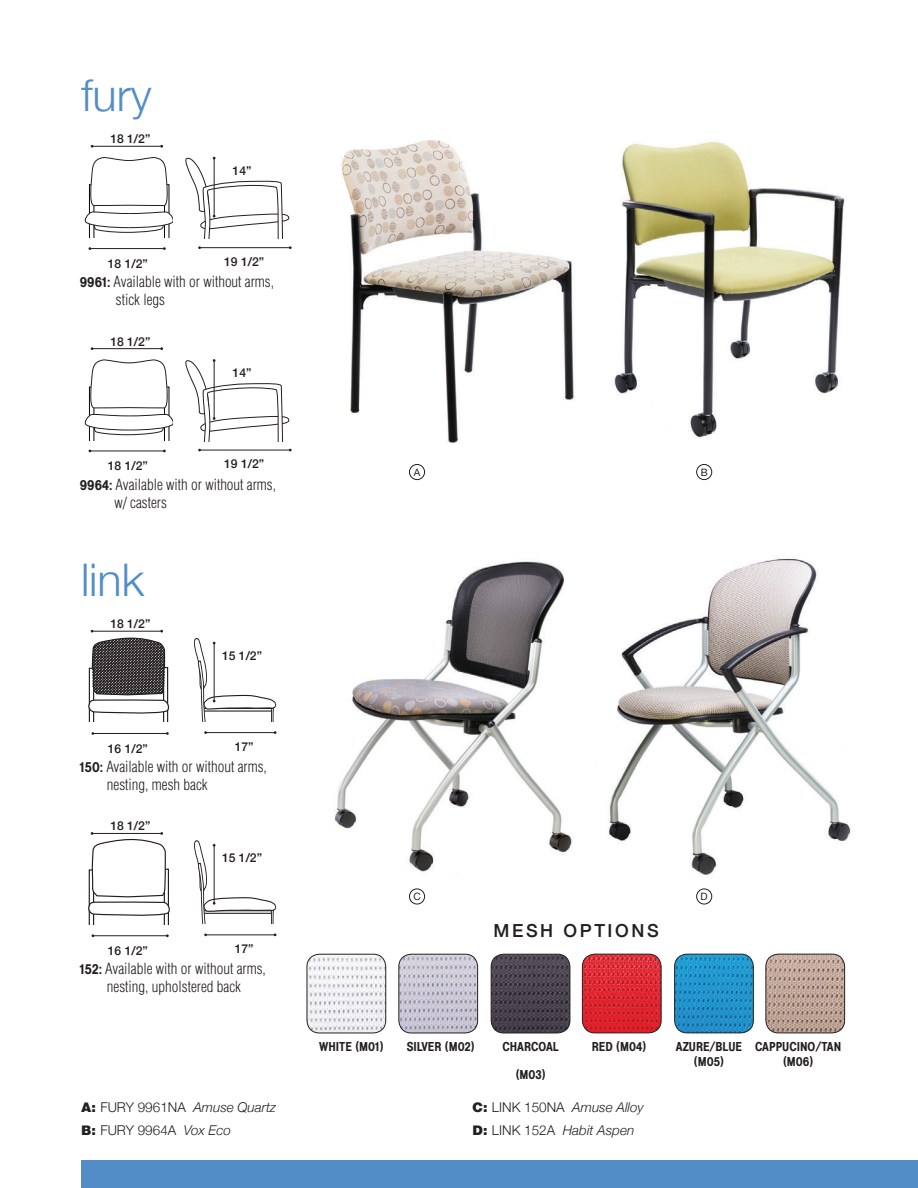
<style>
.page{position:relative;width:918px;height:1188px;background:#fff}
.page>*{position:absolute;margin:0;border:0;box-sizing:border-box;transform-origin:0 0}
.t1{font:300 45px "Helvetica Neue";color:#528dc7}
.t2{font:500 18px "Helvetica Neue";letter-spacing:.145em;color:#231f20}
.t3{font:300 condensed 15px/18px "Helvetica";color:#231f20}
.t4{font:13.5px/15px "Helvetica Medium Condensed Plain";color:#231f20;text-align:center}
.t5{font:italic 300 13.5px/23.2px "Helvetica Neue";color:#231f20}
.t6{font:300 13.5px/23.2px "Helvetica Neue";color:#231f20}
.t7{font:500 12.15px "Helvetica Neue";color:#231f20}
.t8{font:10.2px "Helvetica Neue";color:#231f20}
.s1{font-family:"Helvetica Medium Condensed Plain";font-weight:400;font-stretch:normal}
.s2{font-family:"Helvetica";font-weight:900}
.s3{font-style:italic}
.s4{font-family:"Helvetica";font-weight:900;font-style:normal}
.s5{font-style:normal}
</style>
<div class="page">
<img style="left:614px;top:141px;width:231px;height:297px">
<img style="left:335px;top:561px;width:238px;height:311px">
<img style="left:608px;top:558px;width:243px;height:318px">
<svg style="left:84px;top:157px;width:89px;height:81px"></svg>
<svg style="left:84px;top:359px;width:89px;height:81px"></svg>
<div style="left:81px;top:1161px;width:837px;height:27px;background:#528dc7"></div>
<img style="left:341px;top:140px;width:233px;height:303px">
<img style="left:675px;top:954px;width:78px;height:79px">
<div style="left:674px;top:954px;width:80px;height:79px;border:1px solid #231f20;border-radius:13px"></div>
<img style="left:766px;top:954px;width:79px;height:79px">
<div style="left:766px;top:954px;width:79px;height:79px;border:1px solid #231f20;border-radius:13px"></div>
<img style="left:582px;top:954px;width:79px;height:79px">
<div style="left:582px;top:954px;width:79px;height:79px;border:1px solid #231f20;border-radius:13px"></div>
<img style="left:491px;top:954px;width:79px;height:79px">
<div style="left:491px;top:954px;width:79px;height:79px;border:1px solid #231f20;border-radius:13px"></div>
<img style="left:399px;top:954px;width:79px;height:79px">
<div style="left:399px;top:954px;width:79px;height:79px;border:1px solid #231f20;border-radius:13px"></div>
<img style="left:307px;top:954px;width:79px;height:79px">
<div style="left:307px;top:954px;width:79px;height:79px;border:1px solid #231f20;border-radius:13px"></div>
<div style="left:409px;top:464px;width:16px;height:16px;border:1px solid #231f20;border-radius:50%"></div>
<div style="left:409px;top:889px;width:16px;height:15px;border:1px solid #231f20;border-radius:50%"></div>
<div style="left:696px;top:464px;width:16px;height:16px;border:1px solid #231f20;border-radius:50%"></div>
<div style="left:696px;top:889px;width:16px;height:15px;border:1px solid #231f20;border-radius:50%"></div>
<hr style="left:92px;top:146px;width:70px;height:1px;background:#231f20">
<svg style="left:88px;top:630px;width:81px;height:92px"></svg>
<hr style="left:92px;top:348px;width:70px;height:1px;background:#231f20">
<hr style="left:90px;top:248px;width:74px;height:1px;background:#231f20">
<hr style="left:93px;top:733px;width:74px;height:1px;background:#231f20">
<hr style="left:93px;top:935px;width:74px;height:1px;background:#231f20">
<hr style="left:90px;top:451px;width:74px;height:1px;background:#231f20">
<hr style="left:200px;top:247px;width:90px;height:1px;background:#231f20">
<hr style="left:206px;top:732px;width:69px;height:1px;background:#231f20">
<hr style="left:206px;top:935px;width:69px;height:1px;background:#231f20">
<hr style="left:200px;top:450px;width:90px;height:1px;background:#231f20">
<svg style="left:185px;top:157px;width:105px;height:82px"></svg>
<svg style="left:194px;top:638px;width:82px;height:84px"></svg>
<svg style="left:194px;top:840px;width:82px;height:84px"></svg>
<svg style="left:185px;top:359px;width:105px;height:82px"></svg>
<svg style="left:88px;top:832px;width:82px;height:92px"></svg>
<h1 class="t1" style="left:81px;top:59px;width:72px">fury</h1>
<p class="t7" style="left:110px;top:129px;width:42px">18 1/2”</p>
<p class="t7" style="left:108px;top:254px;width:42px">18 1/2”</p>
<p class="t7" style="left:233px;top:161px;width:20px">14”</p>
<p class="t7" style="left:224px;top:251px;width:42px">19 1/2”</p>
<p class="t3" style="left:116px;top:273px;width:160px;text-indent:-36px"><span class="s1">9961:</span> Available with or without arms, stick legs</p>
<p class="t7" style="left:110px;top:332px;width:42px">18 1/2”</p>
<p class="t7" style="left:108px;top:456px;width:42px">18 1/2”</p>
<p class="t7" style="left:233px;top:363px;width:20px">14”</p>
<p class="t7" style="left:224px;top:454px;width:42px">19 1/2”</p>
<p class="t3" style="left:114px;top:475px;width:163px;text-indent:-34px"><span class="s1">9964:</span> Available with or without arms, w/ casters</p>
<h1 class="t1" style="left:81px;top:544px;width:65px">link</h1>
<p class="t7" style="left:110px;top:614px;width:42px">18 1/2”</p>
<p class="t7" style="left:222px;top:646px;width:42px">15 1/2”</p>
<p class="t8" style="left:414px;top:465px;width:8px">A</p>
<p class="t8" style="left:701px;top:465px;width:8px">B</p>
<p class="t7" style="left:108px;top:739px;width:42px">16 1/2”</p>
<p class="t7" style="left:235px;top:736px;width:20px">17”</p>
<p class="t3" style="left:107px;top:758px;width:162px;text-indent:-27px"><span class="s1">150:</span> Available with or without arms, nesting, mesh back</p>
<p class="t7" style="left:110px;top:816px;width:42px">18 1/2”</p>
<p class="t7" style="left:108px;top:941px;width:42px">16 1/2”</p>
<p class="t7" style="left:222px;top:848px;width:42px">15 1/2”</p>
<p class="t7" style="left:235px;top:939px;width:20px">17”</p>
<p class="t3" style="left:80px;top:960px;width:187px;text-align:center"><span class="s1">152:</span> Available with or without arms, nesting, upholstered back</p>
<p class="t8" style="left:413px;top:889px;width:9px">C</p>
<p class="t2" style="left:494px;top:916px;width:167px">MESH OPTIONS</p>
<p class="t8" style="left:701px;top:889px;width:9px">D</p>
<p class="t4" style="left:319px;top:1039px;width:67px">WHITE (M01)</p>
<p class="t4" style="left:407px;top:1039px;width:70px">SILVER (M02)</p>
<p class="t4" style="left:503px;top:1039px;width:58px">CHARCOAL</p>
<p class="t4" style="left:592px;top:1039px;width:57px">RED (M04)</p>
<p class="t4" style="left:515px;top:1067px;width:33px">(M03)</p>
<p class="t6" style="left:81px;top:1094px;width:196px"><span class="s2">A:</span> FURY 9961NA <span class="s3">Amuse Quartz<br></span><span class="s2">B:</span> FURY 9964A <span class="s3">Vox Eco</span></p>
<p class="t5" style="left:472px;top:1094px;width:173px"><span class="s4">C:</span> <span class="s5">LINK 150NA</span> Amuse Alloy<br><span class="s4">D:</span> <span class="s5">LINK 152A</span> Habit Aspen</p>
<p class="t4" style="left:676px;top:1039px;width:68px">AZURE/BLUE (M05)</p>
<p class="t4" style="left:755px;top:1039px;width:88px">CAPPUCINO/TAN (M06)</p>
</div>
